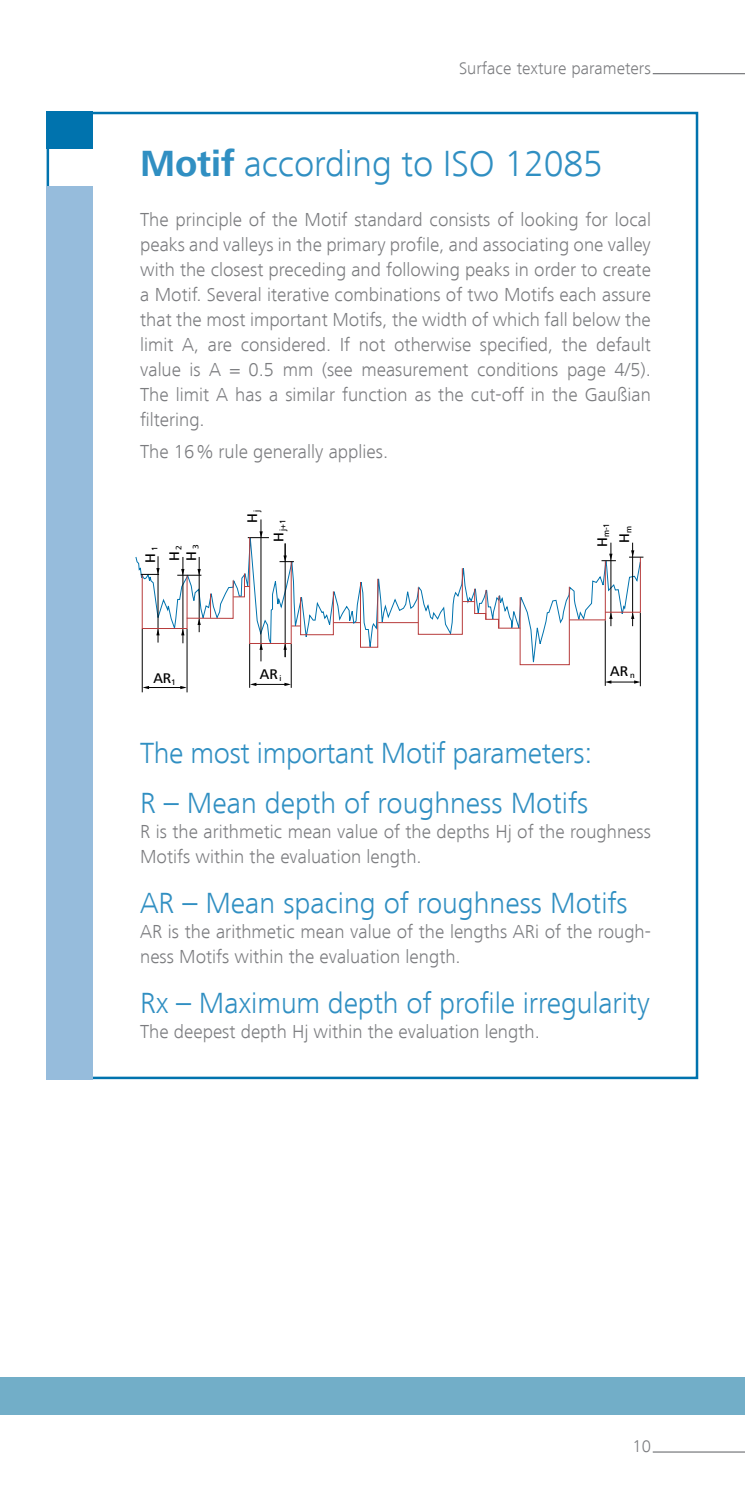
<style>
.page{position:relative;width:745px;height:1489px;background:#fff}
.page>*{position:absolute;margin:0;border:0;box-sizing:border-box;transform-origin:0 0}
.t1{font:300 37.5px "Frutiger Next LT";letter-spacing:-.005em;color:#308fc2}
.t2{font:300 30px/50px "Frutiger Next LT";letter-spacing:-.005em;color:#308fc2}
.t3{font:300 19.5px/25px "Frutiger Next LT";color:#7b7c7f}
.t4{font:300 17.5px "Frutiger Next LT";color:#7b7c7f}
.t5{font:500 14.5px/24px "Frutiger Next LT";color:#000}
.t6{font:500 8.25px "Frutiger Next LT";color:#000}
.s1{font-weight:700}
</style>
<div class="page">
<div style="left:0;top:1376px;width:744px;height:38px;background:#72aec8"></div>
<hr style="left:652px;top:73px;width:92px;height:1px;background:#7b7c7f">
<div style="left:47px;top:112px;width:46px;height:37px;background:#0073ae"></div>
<div style="left:47px;top:186px;width:46px;height:893px;background:#96bcdc"></div>
<hr style="left:652px;top:1451px;width:92px;height:1px;background:#7b7c7f">
<hr style="left:147px;top:687px;width:34px;height:1px;background:#000">
<svg style="left:143px;top:686px;width:6px;height:3px"></svg>
<svg style="left:180px;top:686px;width:6px;height:3px"></svg>
<hr style="left:254px;top:684px;width:34px;height:1px;background:#000">
<svg style="left:250px;top:682px;width:6px;height:4px"></svg>
<svg style="left:284px;top:682px;width:6px;height:4px"></svg>
<hr style="left:142px;top:629px;width:1px;height:63px;background:#000">
<hr style="left:186px;top:629px;width:1px;height:63px;background:#000">
<svg style="left:135px;top:526px;width:499px;height:144px"></svg>
<hr style="left:249px;top:644px;width:1px;height:43px;background:#000">
<hr style="left:290px;top:644px;width:1px;height:43px;background:#000">
<hr style="left:260px;top:519px;width:1px;height:142px;background:#000">
<hr style="left:604px;top:620px;width:1px;height:65px;background:#000">
<hr style="left:639px;top:612px;width:1px;height:74px;background:#000">
<hr style="left:610px;top:542px;width:1px;height:84px;background:#000">
<hr style="left:631px;top:542px;width:1px;height:84px;background:#000">
<svg style="left:141px;top:531px;width:237px;height:126px"></svg>
<svg style="left:417px;top:550px;width:226px;height:115px"></svg>
<svg style="left:604px;top:680px;width:36px;height:3px"></svg>
<p class="t4" style="left:459px;top:58px;width:193px">Surface texture parameters</p>
<h1 class="t1" style="left:140px;top:143px;width:464px"><span class="s1">Motif</span> according to ISO 12085</h1>
<p class="t3" style="left:140px;top:207px;width:512px;text-align:justify">The principle of the Motif standard consists of looking for local peaks and valleys in the primary profile, and associating one valley with the closest preceding and following peaks in order to create a Motif. Several iterative combinations of two Motifs each assure that the most important Motifs, the width of which fall below the limit A, are considered. If not otherwise specified, the default value is A = 0.5 mm (see measurement conditions page 4/5).<br>The limit A has a similar function as the cut-off in the Gaußian filtering.</p>
<p class="t3" style="left:140px;top:439px;width:249px">The 16% rule generally applies.</p>
<p class="t5" style="left:138px;top:563px;width:19px;rotate:-90deg">H<sub>1<br></sub>H<sub>2</sub></p>
<p class="t5" style="left:179px;top:560px;width:18px;rotate:-90deg">H<sub>3</sub></p>
<p class="t5" style="left:240px;top:523px;width:15px;rotate:-90deg">H<sub>j</sub></p>
<p class="t6" style="left:278px;top:542px;width:24px;rotate:-90deg"><sup>H</sup> j+1</p>
<p class="t6" style="left:601px;top:546px;width:25px;rotate:-90deg"><sup>H</sup>m-1</p>
<p class="t5" style="left:612px;top:542px;width:18px;rotate:-90deg">H<sub>m</sub></p>
<p class="t5" style="left:153px;top:665px;width:24px">AR<sub>1</sub></p>
<p class="t5" style="left:260px;top:662px;width:23px">AR<sub>i</sub></p>
<p class="t5" style="left:610px;top:658px;width:26px">AR<sub>n</sub></p>
<h2 class="t2" style="left:140px;top:728px;width:453px">The most important Motif parameters:<br>R – Mean depth of roughness Motifs</h2>
<p class="t3" style="left:140px;top:819px;width:512px">R is the arithmetic mean value of the depths Hj of the roughness<br>Motifs within the evaluation length.</p>
<h2 class="t2" style="left:140px;top:878px;width:489px">AR – Mean spacing of roughness Motifs</h2>
<p class="t3" style="left:140px;top:919px;width:512px">AR is the arithmetic mean value of the lengths ARi of the rough&shy;ness Motifs within the evaluation length.</p>
<h2 class="t2" style="left:140px;top:978px;width:511px">Rx – Maximum depth of profile irregularity</h2>
<p class="t3" style="left:140px;top:1019px;width:401px">The deepest depth Hj within the evaluation length.</p>
<p class="t4" style="left:632px;top:1436px;width:20px">10</p>
</div>
